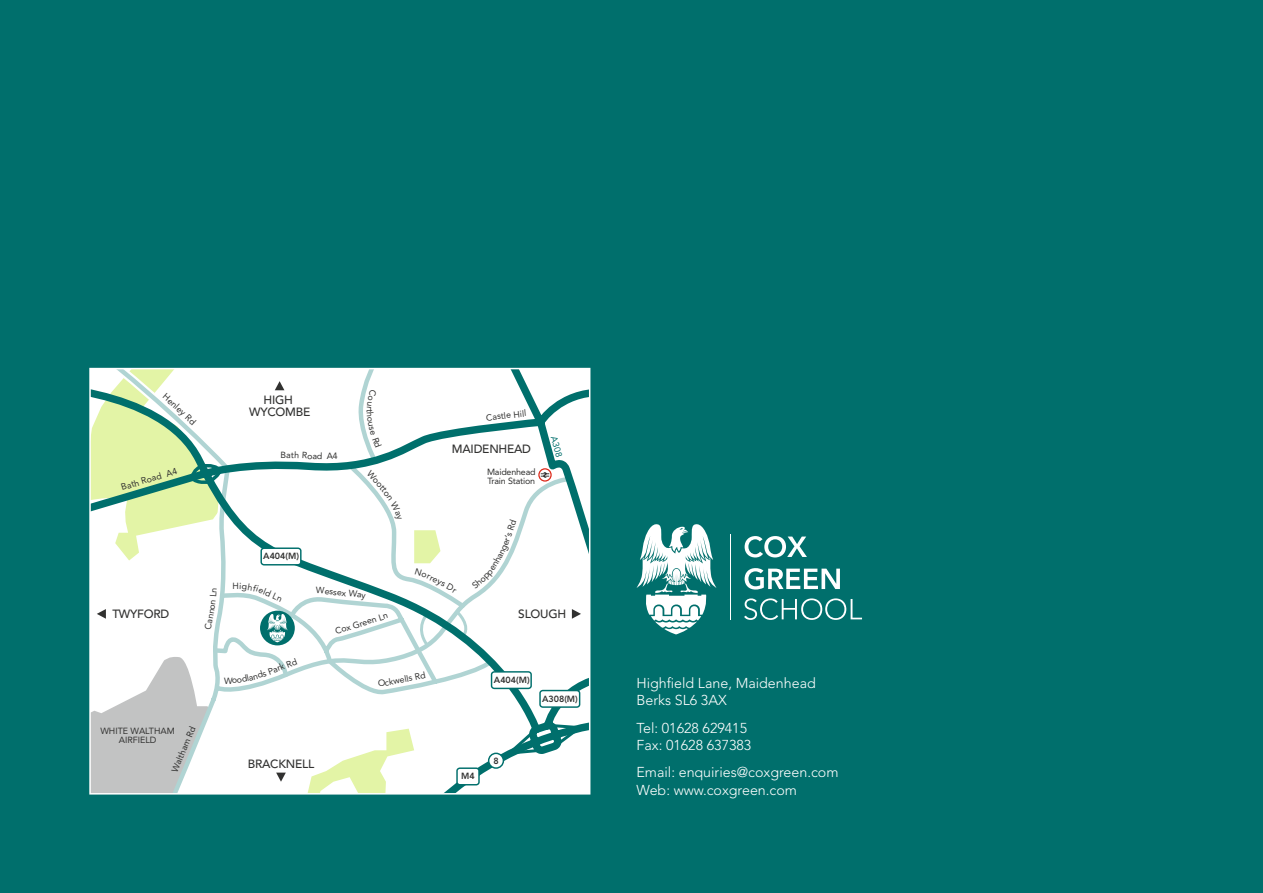
<style>
.page{position:relative;width:1263px;height:893px;background:#006f6c}
.page>*{position:absolute;margin:0;border:0;box-sizing:border-box;transform-origin:0 0}
.t1{font:300 14.25px/17.1px "Avenir";color:#fff}
.t2{font:500 11.85px/11.9px "Avenir";letter-spacing:-.02em;color:#313130;text-align:center}
.t3{font:8.85px/8.9px "Avenir";letter-spacing:-.02em;color:#313130}
.t4{font:800 8.85px "Avenir";color:#313130}
.t5{font:8.85px/8.9px "Avenir";color:#313130;text-align:center}
.t6{font:8.85px "Avenir";color:#006f6c}
</style>
<div class="page">
<svg style="left:745px;top:536px;width:62px;height:21px"></svg>
<svg style="left:745px;top:568px;width:95px;height:22px"></svg>
<svg style="left:744px;top:598px;width:118px;height:22px"></svg>
<hr style="left:730px;top:535px;width:1px;height:85px;background:#fff">
<svg style="left:636px;top:524px;width:80px;height:110px"></svg>
<svg style="left:90px;top:369px;width:495px;height:425px"></svg>
<p class="t3" style="left:167px;top:392px;width:20px;rotate:42deg">Henl</p>
<p class="t3" style="left:181px;top:404px;width:24px;rotate:43deg">ey Rd</p>
<p class="t3" style="left:120px;top:483px;width:59px;rotate:-17deg">Bath Road A4</p>
<p class="t2" style="left:112px;top:608px;width:58px">TWYFORD</p>
<p class="t5" style="left:100px;top:726px;width:76px">WHITE WALTHAM<br>AIRFIELD</p>
<p class="t3" style="left:170px;top:770px;width:37px;rotate:-67deg">Waltham</p>
<p class="t2" style="left:249px;top:394px;width:63px">HIGH<br>WYCOMBE</p>
<p class="t3" style="left:232px;top:582px;width:8px">H</p>
<p class="t4" style="left:263px;top:551px;width:37px">A404(M)</p>
<p class="t3" style="left:224px;top:676px;width:10px">W</p>
<p class="t3" style="left:334px;top:587px;width:26px;rotate:6deg">sex W</p>
<p class="t3" style="left:361px;top:619px;width:28px;rotate:-18deg">een Ln</p>
<p class="t3" style="left:399px;top:676px;width:14px;rotate:-11deg">ells</p>
<p class="t2" style="left:248px;top:758px;width:68px">BRACKNELL</p>
<p class="t3" style="left:485px;top:413px;width:27px;rotate:-7deg">Castle</p>
<p class="t3" style="left:513px;top:410px;width:14px;rotate:-6deg">Hill</p>
<p class="t2" style="left:452px;top:443px;width:81px">MAIDENHEAD</p>
<p class="t3" style="left:487px;top:467px;width:50px">Maidenhead<br>Train Station</p>
<p class="t6" style="left:559px;top:435px;width:23px;rotate:75deg">A308</p>
<p class="t2" style="left:518px;top:608px;width:49px">SLOUGH</p>
<p class="t4" style="left:494px;top:675px;width:37px">A404(M)</p>
<p class="t4" style="left:542px;top:693px;width:37px">A308(M)</p>
<p class="t4" style="left:461px;top:771px;width:15px">M4</p>
<p class="t4" style="left:493px;top:755px;width:7px">8</p>
<p class="t1" style="left:636px;top:674px;width:181px">H ighfield Lane, Maidenhead<br>Berks SL6 3AX</p>
<p class="t1" style="left:636px;top:719px;width:116px">Tel: 01628 629415<br>Fax: 01628 637383</p>
<p class="t1" style="left:636px;top:764px;width:203px">Email: enquiries@coxgreen.com<br>Web: www.coxgreen.com</p>
</div>
